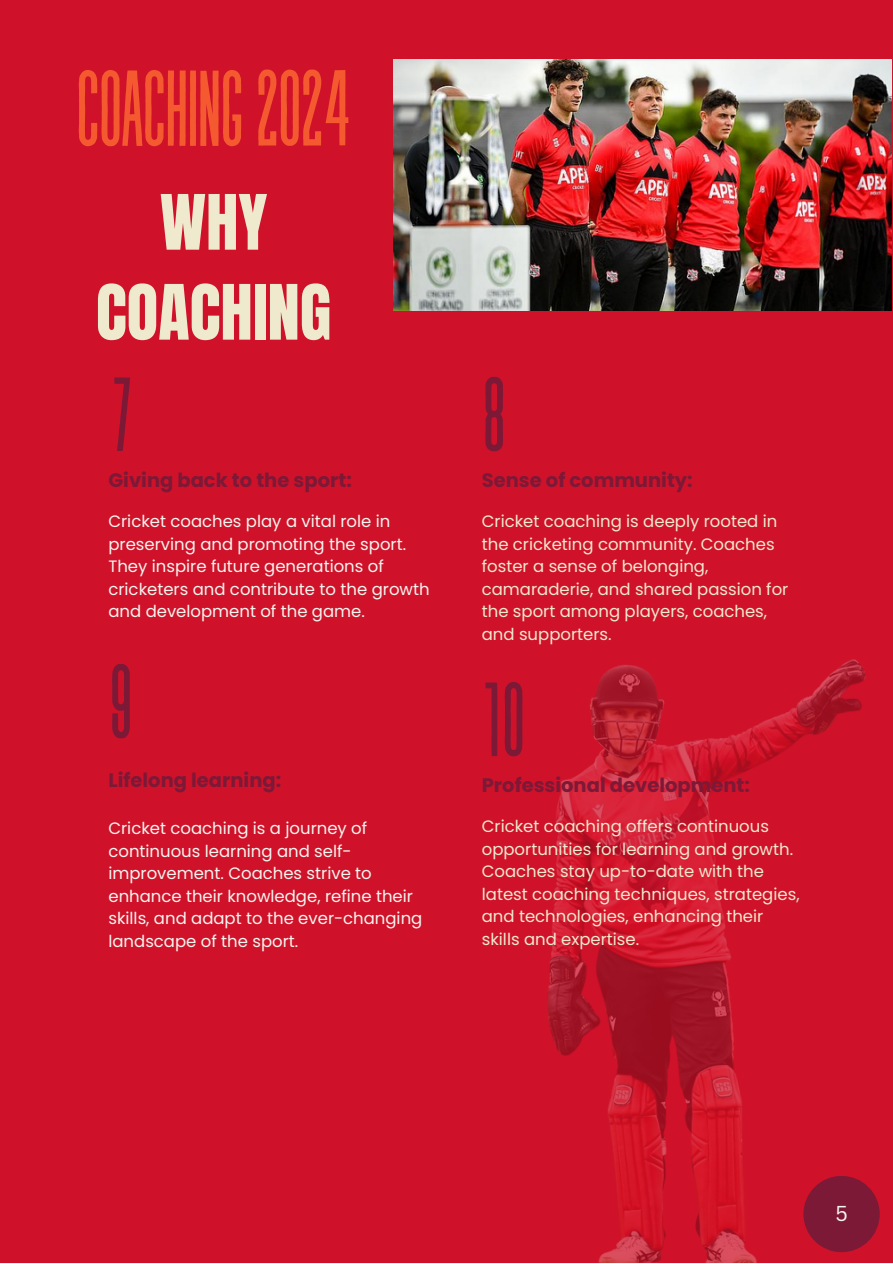
<style>
.page{position:relative;width:893px;height:1264px;background:#fff}
.page>*{position:absolute;margin:0;border:0;box-sizing:border-box;transform-origin:0 0}
.t1{font:107.55px "Revive 80 Tall";letter-spacing:-.03em;color:#f4592f}
.t2{font:104.85px "Revive 80 Tall";color:#7c1937}
.t3{font:64.8px/89.8px "Anton";color:#efe9ce;text-align:center}
.t4{font:21px "Canva Sans";color:#f5f5ef}
.t5{font:700 19.5px "Poppins";color:#7c1937}
.t6{font:16.5px/22.5px "Poppins";color:#efe9ce}
.t7{font:16.5px/22.5px "Poppins";color:#f5f5ef}
</style>
<div class="page">
<div style="left:0;top:0;width:892px;height:1262px;background:#cf122a"></div>
<img style="left:393px;top:60px;width:498px;height:250px">
<img style="left:547px;top:659px;width:333px;height:603px">
<div style="left:803px;top:1175px;width:76px;height:77px;background:#7c1937;border-radius:50%"></div>
<p class="t1" style="left:75px;top:53px;width:278px">COACHING2024</p>
<p class="t3" style="left:96px;top:178px;width:237px">WHY<br>COACHING</p>
<p class="t2" style="left:111px;top:361px;width:25px">7</p>
<p class="t5" style="left:108px;top:466px;width:245px">Giving back to the sport:</p>
<p class="t7" style="left:108px;top:510px;width:322px">Cricket coaches play a vital role in preserving and promoting the sport.<br>They inspire future generations of cricketers and contribute to the growth and development of the game.</p>
<p class="t2" style="left:108px;top:648px;width:27px">9</p>
<p class="t5" style="left:108px;top:766px;width:174px">Lifelong learning:</p>
<p class="t7" style="left:108px;top:817px;width:315px">Cricket coaching is a journey of continuous learning and self&shy;improvement. Coaches strive to enhance their knowledge, refine their skills, and adapt to the ever-changing landscape of the sport.</p>
<p class="t2" style="left:482px;top:361px;width:26px">8</p>
<p class="t5" style="left:482px;top:466px;width:212px">Sense of community:</p>
<p class="t6" style="left:482px;top:510px;width:308px">Cricket coaching is deeply rooted in the cricketing community. Coaches foster a sense of belonging, camaraderie, and shared passion for the sport among players, coaches, and supporters.</p>
<p class="t2" style="left:482px;top:666px;width:46px">10</p>
<p class="t5" style="left:482px;top:771px;width:270px">Professional development:</p>
<p class="t6" style="left:482px;top:815px;width:319px">Cricket coaching offers continuous opportunities for learning and growth.<br>Coaches stay up-to-date with the latest coaching techniques, strategies, and technologies, enhancing their skills and expertise.</p>
<p class="t4" style="left:835px;top:1198px;width:14px">5</p>
</div>
